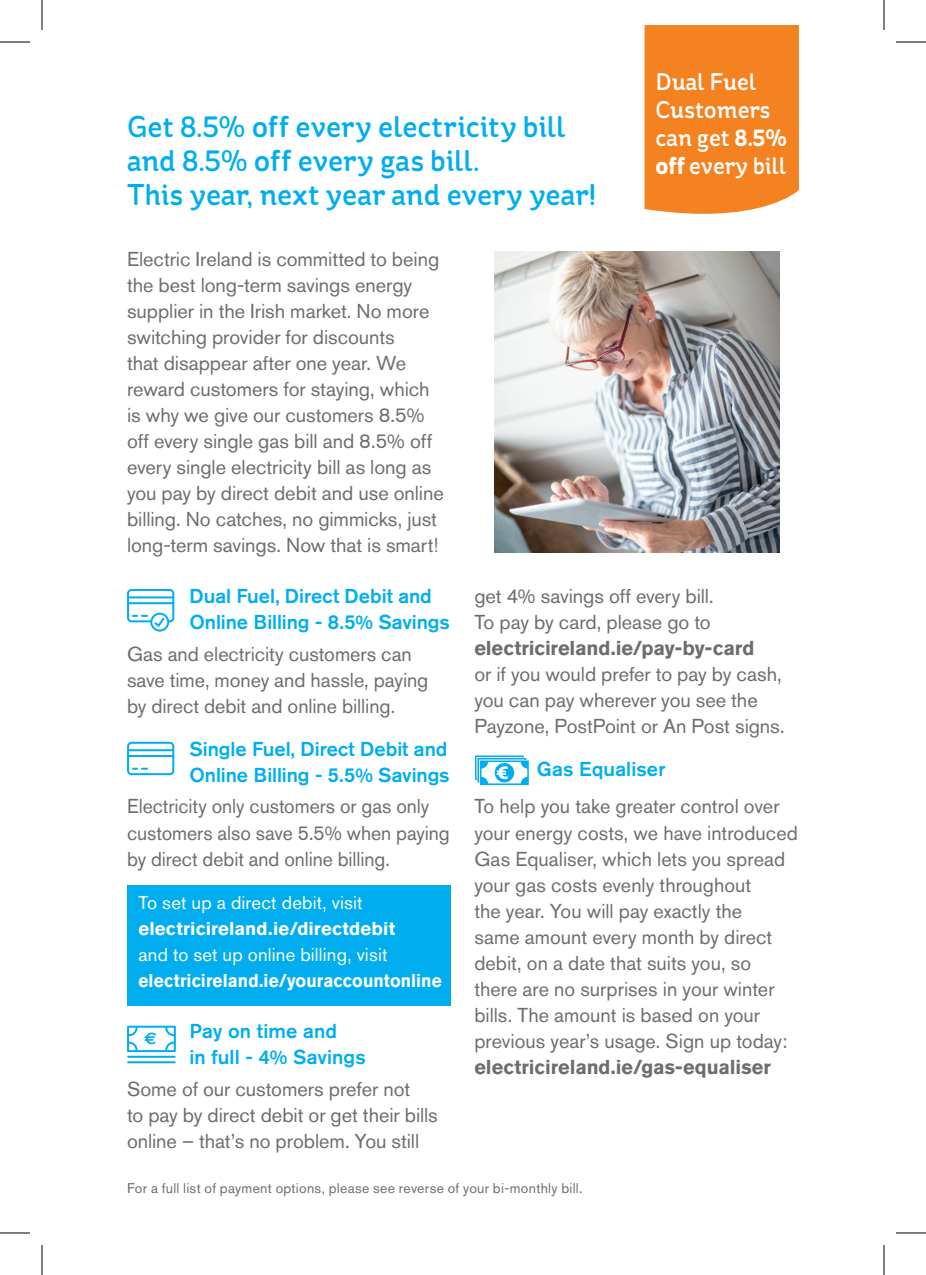
<style>
.page{position:relative;width:926px;height:1275px;background:#fff}
.page>*{position:absolute;margin:0;border:0;box-sizing:border-box;transform-origin:0 0}
.t1{font:500 30px/34px "St Ryde";color:#00aeef}
.t2{font:500 24px/28px "St Ryde";color:#fff}
.t3{font:20px/26px "Akzidenz Grotesk BQ";color:#6c6d70}
.t4{font:500 20px/26px "Akzidenz Grotesk BQ";color:#00aeef}
.t5{font:700 20px "Akzidenz Grotesk BQ";letter-spacing:-.005em;color:#6c6d70}
.t6{font:18.4px "Akzidenz Grotesk BQ";letter-spacing:.01em;color:#fff}
.t7{font:700 18.4px "Akzidenz Grotesk BQ";letter-spacing:.005em;color:#fff;scale:.93 1}
.t8{font:700 18.4px "Akzidenz Grotesk BQ";letter-spacing:.005em;color:#fff}
.t9{font:14px "Akzidenz Grotesk BQ";letter-spacing:.02em;color:#6c6d70}
.s1{font-weight:700}
</style>
<div class="page">
<div style="left:127px;top:885px;width:324px;height:120px;background:#00aeef"></div>
<img style="left:494px;top:252px;width:286px;height:300px">
<hr style="left:127px;top:1055px;width:49px;height:2px;background:#00aeef">
<hr style="left:127px;top:1061px;width:49px;height:2px;background:#00aeef">
<svg style="left:127px;top:1025px;width:49px;height:27px"></svg>
<svg style="left:127px;top:589px;width:47px;height:42px"></svg>
<svg style="left:127px;top:742px;width:47px;height:33px"></svg>
<svg style="left:475px;top:755px;width:54px;height:30px"></svg>
<div style="left:644px;top:25px;width:155px;height:189px;background:#f58220"></div>
<hr style="left:0;top:42px;width:30px;height:1px;background:#000">
<hr style="left:896px;top:42px;width:30px;height:1px;background:#000">
<hr style="left:0;top:1232px;width:30px;height:1px;background:#000">
<hr style="left:896px;top:1232px;width:30px;height:1px;background:#000">
<hr style="left:42px;top:0;width:1px;height:30px;background:#000">
<hr style="left:42px;top:1245px;width:1px;height:30px;background:#000">
<hr style="left:884px;top:0;width:1px;height:30px;background:#000">
<hr style="left:884px;top:1245px;width:1px;height:30px;background:#000">
<h1 class="t1" style="left:127px;top:110px;width:470px">Get 8.5% off every electricity bill and 8.5% off every gas bill.<br>This year, next year and every year!</h1>
<p class="t3" style="left:127px;top:246px;width:318px">Electric Ireland is committed to being the best long-term savings energy supplier in the Irish market. No more switching provider for discounts<br>that disappear after one year. We reward customers for staying, which is why we give our customers 8.5% off every single gas bill and 8.5% off every single electricity bill as long as you pay by direct debit and use online billing. No catches, no gimmicks, just long-term savings. Now that is smart!</p>
<p class="t2" style="left:655px;top:68px;width:133px">Dual Fuel<br>Customers can get <span class="s1">8.5% off</span> every bill</p>
<p class="t4" style="left:189px;top:582px;width:262px">Dual Fuel, Direct Debit and<br>Online Billing - 8.5% Savings</p>
<p class="t3" style="left:127px;top:640px;width:303px">Gas and electricity customers can save time, money and hassle, paying by direct debit and online billing.</p>
<p class="t4" style="left:189px;top:735px;width:262px">Single Fuel, Direct Debit and<br>Online Billing - 5.5% Savings</p>
<p class="t3" style="left:127px;top:793px;width:324px">Electricity only customers or gas only customers also save 5.5% when paying by direct debit and online billing.</p>
<p class="t6" style="left:138px;top:891px;width:226px">To set up a direct debit, visit</p>
<p class="t8" style="left:138px;top:917px;width:258px">electricireland.ie/directdebit</p>
<p class="t6" style="left:138px;top:943px;width:251px">and to set up online billing, visit</p>
<p class="t7" style="left:138px;top:969px;width:328px">electricireland.ie/youraccountonline</p>
<p class="t4" style="left:189px;top:1017px;width:178px">Pay on time and<br>in full - 4% Savings</p>
<p class="t3" style="left:127px;top:1075px;width:312px">Some of our customers prefer not<br>to pay by direct debit or get their bills online – that’s no problem. You still</p>
<p class="t3" style="left:474px;top:583px;width:241px">get 4% savings off every bill.<br>To pay by card, please go to</p>
<p class="t5" style="left:474px;top:636px;width:282px">electricireland.ie/pay-by-card</p>
<p class="t3" style="left:474px;top:661px;width:312px">or if you would prefer to pay by cash, you can pay wherever you see the<br>Payzone, PostPoint or An Post signs.</p>
<p class="t4" style="left:537px;top:755px;width:130px">Gas Equaliser</p>
<p class="t3" style="left:474px;top:793px;width:325px">To help you take greater control over your energy costs, we have introduced Gas Equaliser, which lets you spread your gas costs evenly throughout<br>the year. You will pay exactly the<br>same amount every month by direct debit, on a date that suits you, so there are no surprises in your winter bills. The amount is based on your previous year’s usage. Sign up today:</p>
<p class="t5" style="left:474px;top:1055px;width:298px">electricireland.ie/gas-equaliser</p>
<p class="t9" style="left:127px;top:1180px;width:457px">For a full list of payment options, please see reverse of your bi-monthly bill.</p>
</div>
